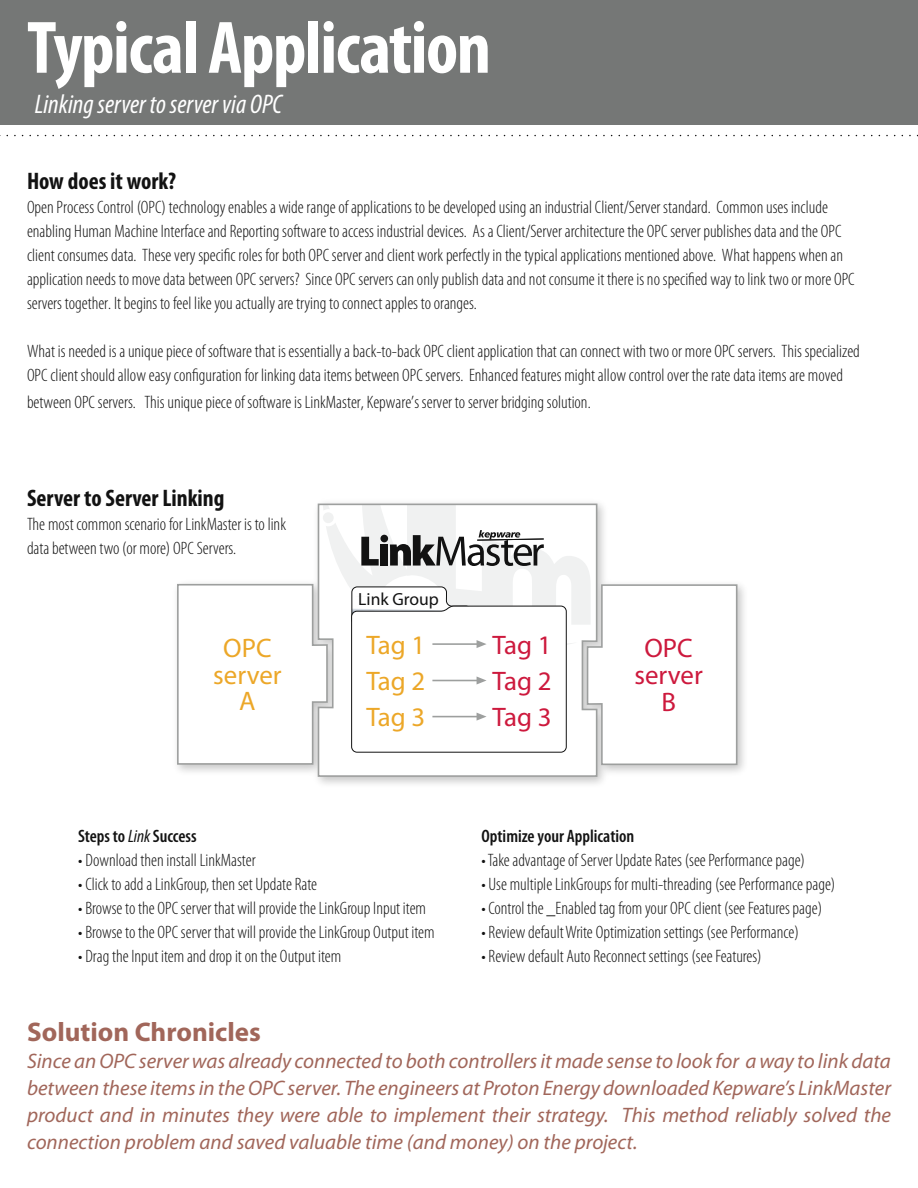
<style>
.page{position:relative;width:918px;height:1188px;background:#fff}
.page>*{position:absolute;margin:0;border:0;box-sizing:border-box;transform-origin:0 0}
.t1{font:700 condensed 75px "Myriad Pro";letter-spacing:-.02em;color:#fff}
.t2{font:italic condensed 27px "Myriad Pro";color:#fff}
.t3{font:700 27px "Myriad Pro";color:#a1665a}
.t4{font:26.85px/26.8px "Myriad Pro";color:#eca728;text-align:center}
.t5{font:26.85px/26.8px "Myriad Pro";color:#cd193d;text-align:center}
.t6{font:700 condensed 24px "Myriad Pro";color:#121212}
.t7{font:italic 21px/27px "Myriad Pro";color:#a1665a;text-align:justify}
.t8{font:300 condensed 18px/24px "Myriad Pro";color:#121212}
.t9{font:600 condensed 18px "Myriad Pro";color:#121212}
.t10{font:17.55px "Myriad Pro";color:#121212}
.s1{font-weight:400;font-style:italic}
</style>
<div class="page">
<svg style="left:0;top:135px;width:918px;height:1px"></svg>
<div style="left:0;top:0;width:918px;height:125px;background:#757776"></div>
<div style="left:170px;top:497px;width:581px;height:293px;background:#121212;opacity:.25"></div>
<svg style="left:317px;top:503px;width:281px;height:275px"></svg>
<svg style="left:176px;top:504px;width:562px;height:262px"></svg>
<h1 class="t1" style="left:27px;top:1px;width:466px">Typical Application</h1>
<h2 class="t2" style="left:35px;top:88px;width:249px">Linking server to server via OPC</h2>
<h3 class="t6" style="left:27px;top:166px;width:151px">How does it work?</h3>
<p class="t8" style="left:27px;top:195px;width:829px">Open Process Control (OPC) technology enables a wide range of applications to be developed using an industrial Client/Server standard. Common uses include enabling Human Machine Interface and Reporting software to access industrial devices. As a Client/Server architecture the OPC server publishes data and the OPC client consumes data. These very specific roles for both OPC server and client work perfectly in the typical applications mentioned above. What happens when an application needs to move data between OPC servers? Since OPC servers can only publish data and not consume it there is no specified way to link two or more OPC servers together. It begins to feel like you actually are trying to connect apples to oranges.</p>
<p class="t8" style="left:27px;top:339px;width:834px">What is needed is a unique piece of software that is essentially a back-to-back OPC client application that can connect with two or more OPC servers. This specialized<br>OPC client should allow easy configuration for linking data items between OPC servers. Enhanced features might allow control over the rate data items are moved</p>
<p class="t8" style="left:27px;top:390px;width:565px">between OPC servers. This unique piece of software is LinkMaster, Kepware’s server to server bridging solution.</p>
<h3 class="t6" style="left:27px;top:483px;width:199px">Server to Server Linking</h3>
<p class="t8" style="left:27px;top:511px;width:261px">The most common scenario for LinkMaster is to link data between two (or more) OPC Servers.</p>
<p class="t10" style="left:358px;top:588px;width:82px">Link Group</p>
<h3 class="t4" style="left:366px;top:626px;width:61px;line-height:36.2px;text-align:justify">Tag 1<br>Tag 2<br>Tag 3</h3>
<h3 class="t5" style="left:493px;top:626px;width:61px;line-height:36.2px;text-align:justify">Tag 1<br>Tag 2<br>Tag 3</h3>
<h3 class="t4" style="left:213px;top:634px;width:70px">OPC server<br>A</h3>
<h3 class="t5" style="left:634px;top:634px;width:70px">OPC server<br>B</h3>
<p class="t9" style="left:78px;top:825px;width:120px">Steps to <span class="s1">Link</span> Success</p>
<p class="t8" style="left:78px;top:848px;width:179px">• Download then install LinkMaster</p>
<p class="t8" style="left:78px;top:872px;width:240px">• Click to add a LinkGroup, then set Update Rate</p>
<p class="t8" style="left:78px;top:896px;width:349px">• Browse to the OPC server that will provide the LinkGroup Input item</p>
<p class="t8" style="left:78px;top:920px;width:358px">• Browse to the OPC server that will provide the LinkGroup Output item</p>
<p class="t8" style="left:78px;top:944px;width:264px">• Drag the Input item and drop it on the Output item</p>
<p class="t9" style="left:482px;top:825px;width:154px">Optimize your Application</p>
<p class="t8" style="left:482px;top:848px;width:325px">• Take advantage of Server Update Rates (see Performance page)</p>
<p class="t8" style="left:482px;top:872px;width:355px">• Use multiple LinkGroups for multi-threading (see Performance page)</p>
<p class="t8" style="left:482px;top:896px;width:342px">• Control the _Enabled tag from your OPC client (see Features page)</p>
<p class="t8" style="left:482px;top:920px;width:319px">• Review default Write Optimization settings (see Performance)</p>
<p class="t8" style="left:482px;top:944px;width:282px">• Review default Auto Reconnect settings (see Features)</p>
<h2 class="t3" style="left:27px;top:1014px;width:235px">Solution Chronicles</h2>
<p class="t7" style="left:27px;top:1047px;width:866px">Since an OPC server was already connected to both controllers it made sense to look for a way to link data between these items in the OPC server. The engineers at Proton Energy downloaded Kepware’s LinkMaster product and in minutes they were able to implement their strategy. This method reliably solved the connection problem and saved valuable time (and money) on the project.</p>
</div>
